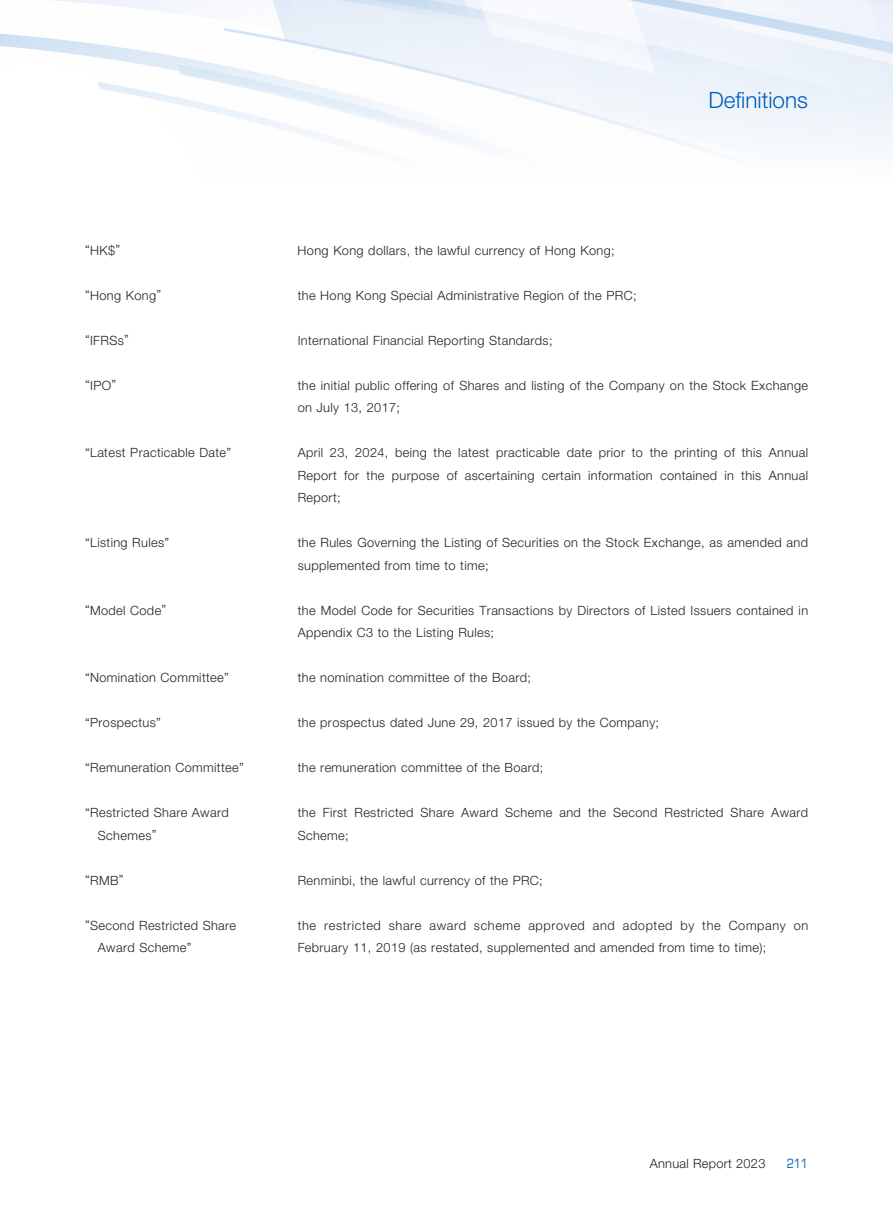
<style>
.page{position:relative;width:893px;height:1212px;background:#fff}
.page>*{position:absolute;margin:0;border:0;box-sizing:border-box;transform-origin:0 0}
.t1{font:300 22.5px "Helvetica Neue LT Std";color:#005fb9}
.t2{font:300 12.75px/22.5px "Helvetica Neue LT Std";letter-spacing:.03em;color:#231f20}
.t3{font:300 12.75px/22.5px "Helvetica Neue LT Std";letter-spacing:.05em;color:#231f20}
.t4{font:condensed 12.75px "Eurostile LT Std";color:#005fb9}
</style>
<div class="page">
<h1 class="t1" style="left:708px;top:86px;width:101px">Definitions</h1>
<p class="t2" style="left:85px;top:239px;width:37px">“HK$”</p>
<p class="t2" style="left:298px;top:239px;width:319px">Hong Kong dollars, the lawful currency of Hong Kong;</p>
<p class="t2" style="left:85px;top:284px;width:78px">“Hong Kong”</p>
<p class="t2" style="left:298px;top:284px;width:340px">the Hong Kong Special Administrative Region of the PRC;</p>
<p class="t2" style="left:85px;top:329px;width:45px">“IFRSs”</p>
<p class="t2" style="left:298px;top:329px;width:256px">International Financial Reporting Standards;</p>
<p class="t2" style="left:85px;top:374px;width:33px">“IPO”</p>
<p class="t2" style="left:298px;top:374px;width:512px">the initial public offering of Shares and listing of the Company on the Stock Exchange on July 13, 2017;</p>
<p class="t2" style="left:85px;top:441px;width:148px">“Latest Practicable Date”</p>
<p class="t2" style="left:298px;top:441px;width:512px;text-align:justify">April 23, 2024, being the latest practicable date prior to the printing of this Annual Report for the purpose of ascertaining certain information contained in this Annual Report;</p>
<p class="t2" style="left:85px;top:531px;width:86px">“Listing Rules”</p>
<p class="t2" style="left:298px;top:531px;width:512px">the Rules Governing the Listing of Securities on the Stock Exchange, as amended and supplemented from time to time;</p>
<p class="t2" style="left:85px;top:599px;width:83px">“Model Code”</p>
<p class="t2" style="left:298px;top:599px;width:512px">the Model Code for Securities Transactions by Directors of Listed Issuers contained in<br>Appendix C3 to the Listing Rules;</p>
<p class="t2" style="left:85px;top:666px;width:145px">“Nomination Committee”</p>
<p class="t2" style="left:298px;top:666px;width:235px">the nomination committee of the Board;</p>
<p class="t2" style="left:85px;top:711px;width:77px">“Prospectus”</p>
<p class="t2" style="left:298px;top:711px;width:363px">the prospectus dated June 29, 2017 issued by the Company;</p>
<p class="t2" style="left:85px;top:756px;width:160px">“Remuneration Committee”</p>
<p class="t2" style="left:298px;top:756px;width:247px">the remuneration committee of the Board;</p>
<p class="t2" style="left:98px;top:801px;width:132px;text-indent:-13px">“Restricted Share Award<br>Schemes”</p>
<p class="t2" style="left:298px;top:801px;width:512px">the First Restricted Share Award Scheme and the Second Restricted Share Award<br>Scheme;</p>
<p class="t2" style="left:85px;top:869px;width:40px">“RMB”</p>
<p class="t2" style="left:298px;top:869px;width:247px">Renminbi, the lawful currency of the PRC;</p>
<p class="t2" style="left:98px;top:914px;width:140px;text-indent:-13px">“Second Restricted Share<br>Award Scheme”</p>
<p class="t3" style="left:298px;top:914px;width:512px">the restricted share award scheme approved and adopted by the Company on<br>February 11, 2019 (as restated, supplemented and amended from time to time);</p>
<p class="t2" style="left:650px;top:1151px;width:117px">Annual Report 2023</p>
<p class="t4" style="left:787px;top:1155px;width:23px">211</p>
</div>
